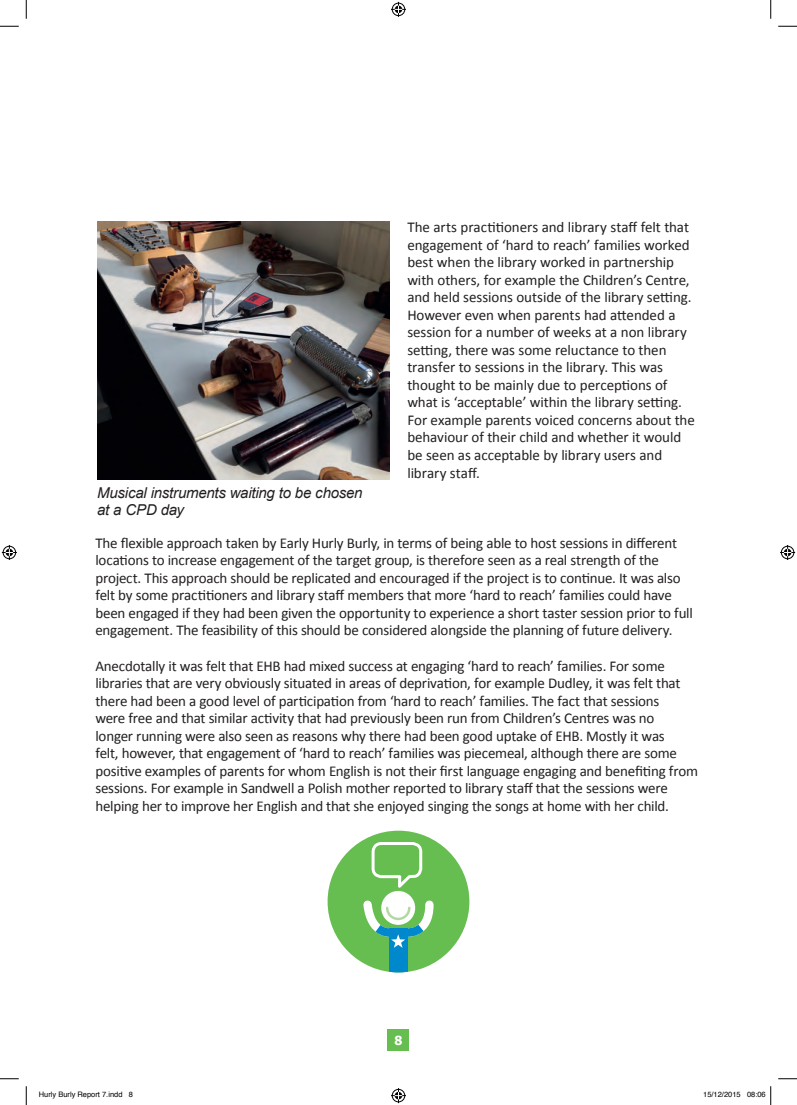
<style>
.page{position:relative;width:797px;height:1105px;background:#fff}
.page>*{position:absolute;margin:0;border:0;box-sizing:border-box;transform-origin:0 0}
.Body_Copy{font:15px/17.5px "Calibri";letter-spacing:-.015em;color:#231f20}
.Body_Copy-2{font:italic 15px/17.5px "Arial";letter-spacing:-.015em;color:#231f20}
.t1{font:700 12.5px "Tahoma";color:#fff}
.t2{font:7.5px "Helvetica";color:#000}
</style>
<div class="page">
<div style="left:388px;top:1029px;width:21px;height:21px;background:#66bd50"></div>
<div style="left:327px;top:831px;width:142px;height:141px;background:#66bd50;border-radius:50%"></div>
<div style="left:389px;top:928px;width:18px;height:44px;background:#0088cd"></div>
<svg style="left:358px;top:840px;width:80px;height:108px"></svg>
<img style="left:97px;top:221px;width:292px;height:259px">
<svg style="left:0;top:25px;width:19px;height:2px"></svg>
<svg style="left:778px;top:25px;width:19px;height:2px"></svg>
<svg style="left:0;top:1078px;width:19px;height:1px"></svg>
<svg style="left:778px;top:1078px;width:19px;height:1px"></svg>
<svg style="left:25px;top:0;width:2px;height:19px"></svg>
<svg style="left:25px;top:1086px;width:2px;height:19px"></svg>
<svg style="left:770px;top:0;width:1px;height:19px"></svg>
<svg style="left:391px;top:2px;width:15px;height:15px"></svg>
<svg style="left:391px;top:1088px;width:15px;height:15px"></svg>
<svg style="left:2px;top:545px;width:15px;height:15px"></svg>
<svg style="left:780px;top:545px;width:15px;height:15px"></svg>
<svg style="left:770px;top:1086px;width:1px;height:19px"></svg>
<p class="Body_Copy-2" style="left:97px;top:484px;width:267px">Musical instruments waiting to be chosen at a CPD day</p>
<p class="Body_Copy" style="left:407px;top:219px;width:289px">The arts practitioners and library staff felt that engagement of ‘hard to reach’ families worked best when the library worked in partnership with others, for example the Children’s Centre, and held sessions outside of the library setting.<br>However even when parents had attended a session for a number of weeks at a non library setting, there was some reluctance to then transfer to sessions in the library. This was thought to be mainly due to perceptions of what is ‘acceptable’ within the library setting.<br>For example parents voiced concerns about the behaviour of their child and whether it would be seen as acceptable by library users and library staff.</p>
<p class="Body_Copy" style="left:95px;top:534px;width:599px">The flexible approach taken by Early Hurly Burly, in terms of being able to host sessions in different locations to increase engagement of the target group, is therefore seen as a real strength of the project. This approach should be replicated and encouraged if the project is to continue. It was also felt by some practitioners and library staff members that more ‘hard to reach’ families could have been engaged if they had been given the opportunity to experience a short taster session prior to full engagement. The feasibility of this should be considered alongside the planning of future delivery.</p>
<p class="Body_Copy" style="left:95px;top:657px;width:604px">Anecdotally it was felt that EHB had mixed success at engaging ‘hard to reach’ families. For some libraries that are very obviously situated in areas of deprivation, for example Dudley, it was felt that there had been a good level of participation from ‘hard to reach’ families. The fact that sessions<br>were free and that similar activity that had previously been run from Children’s Centres was no<br>longer running were also seen as reasons why there had been good uptake of EHB. Mostly it was<br>felt, however, that engagement of ‘hard to reach’ families was piecemeal, although there are some positive examples of parents for whom English is not their first language engaging and benefiting from sessions. For example in Sandwell a Polish mother reported to library staff that the sessions were helping her to improve her English and that she enjoyed singing the songs at home with her child.</p>
<p class="t1" style="left:394px;top:1031px;width:9px">8</p>
<p class="t2" style="left:39px;top:1089px;width:96px">Hurly Burly Report 7.indd 8</p>
<p class="t2" style="left:703px;top:1089px;width:64px">15/12/2015 08:06</p>
</div>
